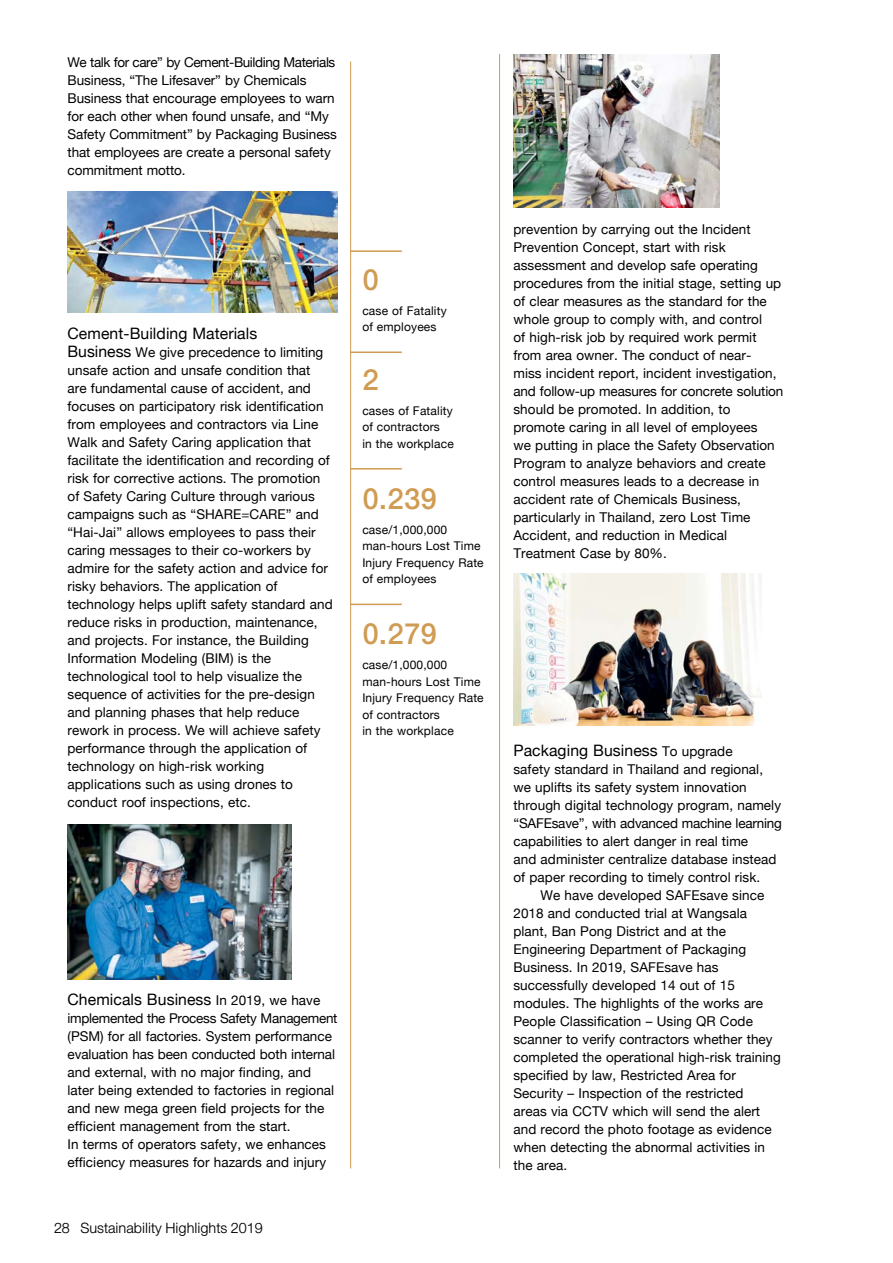
<style>
.page{position:relative;width:893px;height:1263px;background:#fff}
.page>*{position:absolute;margin:0;border:0;box-sizing:border-box;transform-origin:0 0}
.t1{font:600 45px "DB Chuan Pim X";color:#d09b52}
.t2{font:21px "DB Helvethaica X Li";color:#000}
.t3{font:15.75px "Helvetica Neue";letter-spacing:.005em;color:#000}
.t4{font:13.5px/18px "Helvetica Neue";letter-spacing:.005em;color:#000}
.t5{font:12px/16.5px "Helvetica Neue";letter-spacing:.015em;color:#000}
.s1{font-size:15.75px}
.s2{font-size:13.5px}
</style>
<div class="page">
<hr style="left:350px;top:62px;width:1px;height:1106px;background:#d09b52">
<hr style="left:499px;top:54px;width:1px;height:1114px;background:#d09b52">
<img style="left:68px;top:191px;width:270px;height:122px">
<img style="left:68px;top:825px;width:224px;height:154px">
<img style="left:513px;top:54px;width:206px;height:153px">
<img style="left:513px;top:574px;width:249px;height:151px">
<hr style="left:350px;top:250px;width:52px;height:2px;background:#d09b52">
<hr style="left:350px;top:351px;width:52px;height:2px;background:#d09b52">
<hr style="left:350px;top:468px;width:52px;height:2px;background:#d09b52">
<hr style="left:350px;top:604px;width:52px;height:1px;background:#d09b52">
<p class="t4" style="left:68px;top:53px;width:271px">We talk for care” by Cement-Building Materials Business, “The Lifesaver” by Chemicals Business that encourage employees to warn for each other when found unsafe, and “My Safety Commitment” by Packaging Business that employees are create a personal safety commitment motto.</p>
<p class="t3" style="left:68px;top:324px;width:191px">Cement-Building Materials</p>
<p class="t4" style="left:68px;top:343px;width:267px"><span class="s1">Business</span> We give precedence to limiting unsafe action and unsafe condition that are fundamental cause of accident, and focuses on participatory risk identification from employees and contractors via Line Walk and Safety Caring application that facilitate the identification and recording of risk for corrective actions. The promotion of Safety Caring Culture through various campaigns such as “SHARE=CARE” and “Hai-Jai” allows employees to pass their caring messages to their co-workers by admire for the safety action and advice for risky behaviors. The application of technology helps uplift safety standard and reduce risks in production, maintenance, and projects. For instance, the Building Information Modeling (BIM) is the technological tool to help visualize the sequence of activities for the pre-design and planning phases that help reduce rework in process. We will achieve safety performance through the application of technology on high-risk working applications such as using drones to conduct roof inspections, etc.</p>
<h1 class="t1" style="left:362px;top:253px;width:18px">0</h1>
<p class="t5" style="left:362px;top:302px;width:86px">case of Fatality of employees</p>
<h1 class="t1" style="left:362px;top:353px;width:18px">2</h1>
<p class="t5" style="left:362px;top:402px;width:93px">cases of Fatality of contractors<br>in the workplace</p>
<h1 class="t1" style="left:362px;top:472px;width:76px">0.239</h1>
<p class="t5" style="left:362px;top:521px;width:123px">case/1,000,000 man-hours Lost Time<br>Injury Frequency Rate of employees</p>
<h1 class="t1" style="left:362px;top:607px;width:76px">0.279</h1>
<p class="t5" style="left:362px;top:656px;width:123px">case/1,000,000 man-hours Lost Time<br>Injury Frequency Rate of contractors<br>in the workplace</p>
<p class="t3" style="left:68px;top:990px;width:254px">Chemicals Business <span class="s2">In 2019, we have</span></p>
<p class="t4" style="left:68px;top:1009px;width:271px">implemented the Process Safety Management (PSM) for all factories. System performance evaluation has been conducted both internal and external, with no major finding, and later being extended to factories in regional and new mega green field projects for the efficient management from the start.<br>In terms of operators safety, we enhances efficiency measures for hazards and injury</p>
<h2 class="t2" style="left:54px;top:1216px;width:210px">28 Sustainability Highlights 2019</h2>
<p class="t4" style="left:513px;top:220px;width:271px">prevention by carrying out the Incident Prevention Concept, start with risk assessment and develop safe operating procedures from the initial stage, setting up of clear measures as the standard for the whole group to comply with, and control<br>of high-risk job by required work permit from area owner. The conduct of near-<br>miss incident report, incident investigation, and follow-up measures for concrete solution should be promoted. In addition, to promote caring in all level of employees<br>we putting in place the Safety Observation Program to analyze behaviors and create control measures leads to a decrease in accident rate of Chemicals Business, particularly in Thailand, zero Lost Time Accident, and reduction in Medical Treatment Case by 80%.</p>
<p class="t3" style="left:513px;top:741px;width:221px">Packaging Business <span class="s2">To upgrade</span></p>
<p class="t4" style="left:513px;top:760px;width:270px">safety standard in Thailand and regional, we uplifts its safety system innovation through digital technology program, namely “SAFEsave”, with advanced machine learning capabilities to alert danger in real time<br>and administer centralize database instead of paper recording to timely control risk.</p>
<p class="t4" style="left:513px;top:886px;width:269px;text-indent:27px">We have developed SAFEsave since 2018 and conducted trial at Wangsala plant, Ban Pong District and at the Engineering Department of Packaging Business. In 2019, SAFEsave has successfully developed 14 out of 15 modules. The highlights of the works are People Classification – Using QR Code scanner to verify contractors whether they completed the operational high-risk training specified by law, Restricted Area for Security – Inspection of the restricted<br>areas via CCTV which will send the alert and record the photo footage as evidence when detecting the abnormal activities in the area.</p>
</div>
